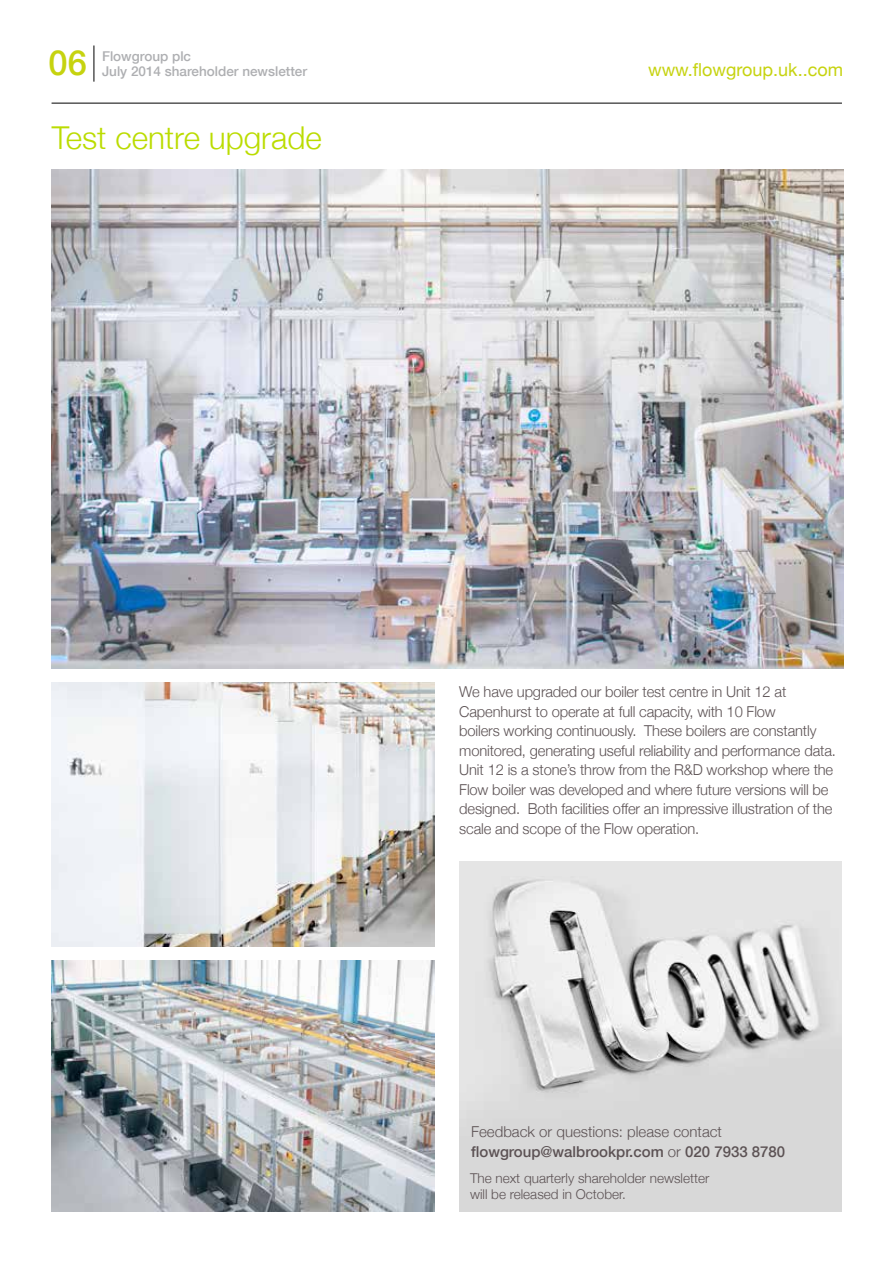
<style>
.page{position:relative;width:893px;height:1263px;background:#fff}
.page>*{position:absolute;margin:0;border:0;box-sizing:border-box;transform-origin:0 0}
.t1{font:500 34.5px "Helvetica Neue";color:#c6d30f}
.t2{font:300 31.5px "Helvetica Neue";color:#bbdc00}
.t3{font:18px "Helvetica Neue";color:#c6d30f}
.t4{font:300 15px/19.5px "Helvetica Neue";letter-spacing:-.01em;color:#5c5254}
.t5{font:300 13.5px/16.2px "Helvetica Neue";color:#5c5254}
.t6{font:500 13.5px/15px "Helvetica Neue";color:#aeafb2}
.s1{font-weight:500}
</style>
<div class="page">
<hr style="left:94px;top:45px;width:1px;height:37px;background:#000">
<hr style="left:52px;top:103px;width:790px;height:1px;background:#000">
<img style="left:52px;top:961px;width:382px;height:250px">
<img style="left:52px;top:170px;width:791px;height:498px">
<img style="left:52px;top:682px;width:382px;height:264px">
<img style="left:460px;top:861px;width:381px;height:350px">
<h1 class="t1" style="left:48px;top:35px;width:40px">06</h1>
<p class="t6" style="left:102px;top:48px;width:207px">Flowgroup plc<br>July 2014 shareholder newsletter</p>
<p class="t3" style="left:648px;top:56px;width:196px">www.flowgroup.uk..com</p>
<h2 class="t2" style="left:52px;top:113px;width:272px">Test centre upgrade</h2>
<p class="t4" style="left:459px;top:681px;width:378px">We have upgraded our boiler test centre in Unit 12 at Capenhurst to operate at full capacity, with 10 Flow<br>boilers working continuously. These boilers are constantly monitored, generating useful reliability and performance data.<br>Unit 12 is a stone’s throw from the R&amp;D workshop where the Flow boiler was developed and where future versions will be designed. Both facilities offer an impressive illustration of the scale and scope of the Flow operation.</p>
<p class="t4" style="left:471px;top:1121px;width:316px">Feedback or questions: please contact <span class="s1">flowgroup@walbrookpr.com</span> or <span class="s1">020 7933 8780</span></p>
<p class="t5" style="left:470px;top:1169px;width:241px">The next quarterly shareholder newsletter will be released in October.</p>
</div>
